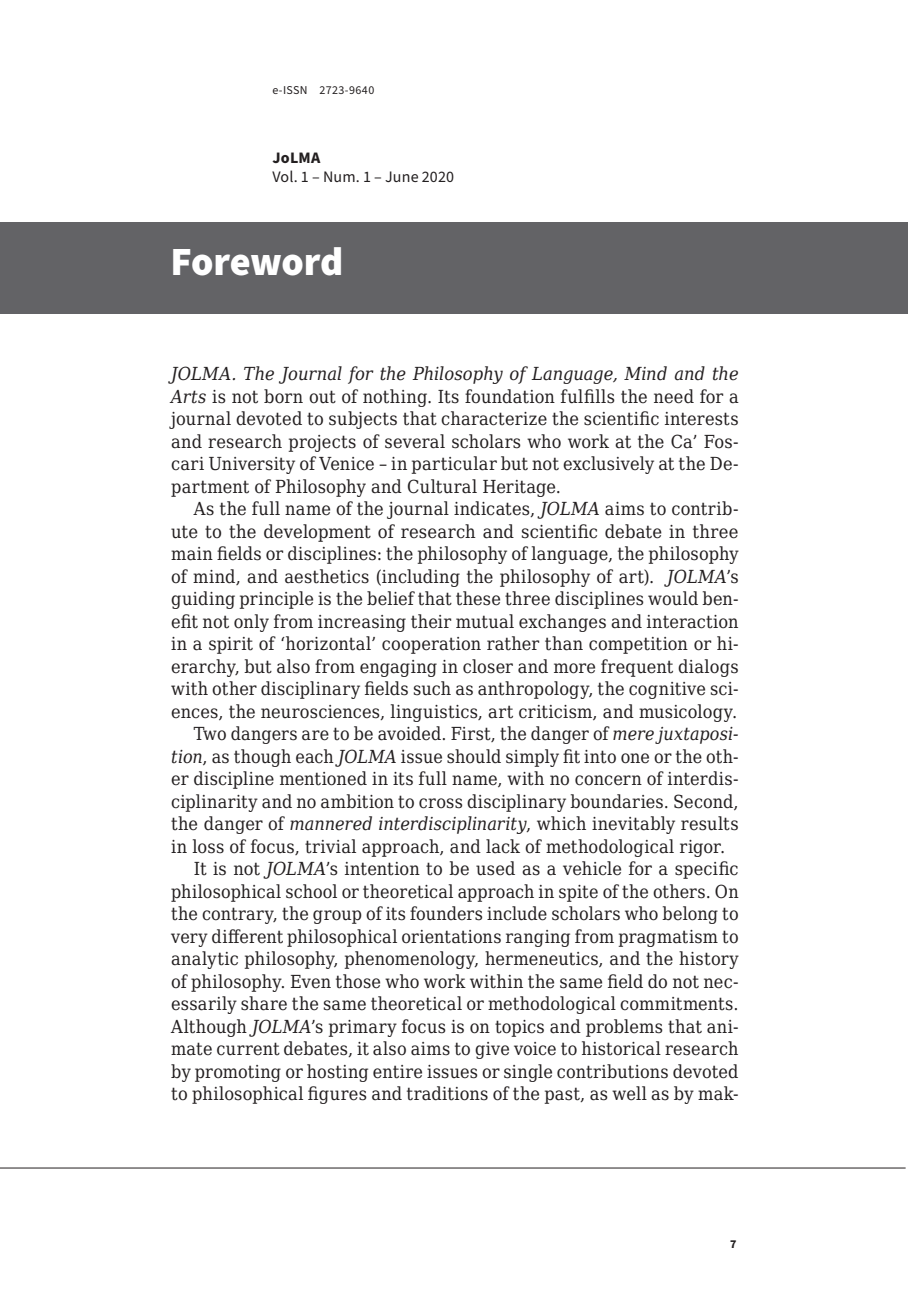
<style>
.page{position:relative;width:908px;height:1304px;background:#fff}
.page>*{position:absolute;margin:0;border:0;box-sizing:border-box;transform-origin:0 0}
.t1{font:900 40px "Source Sans Pro";letter-spacing:-.01em;color:#fff}
.t2{font:18px/22.4px "DejaVu Serif Condensed";letter-spacing:.01em;color:#231f20;text-align:justify}
.t3{font:16px "Source Sans Pro";letter-spacing:.005em;color:#231f20}
.t4{font:700 16px "Source Sans Pro";letter-spacing:.015em;color:#231f20}
.t5{font:12px "Source Sans Pro";letter-spacing:.03em;color:#231f20}
.t6{font:700 12px "Source Sans Pro";color:#231f20}
.s1{font-style:italic}
</style>
<div class="page">
<hr style="left:0;top:1168px;width:905px;height:1px;background:#231f20">
<div style="left:0;top:223px;width:907px;height:91px;background:#636366"></div>
<p class="t5" style="left:272px;top:82px;width:103px">e-ISSN 2723-9640</p>
<p class="t4" style="left:272px;top:147px;width:49px">JoLMA</p>
<p class="t3" style="left:272px;top:166px;width:183px">Vol. 1 – Num. 1 – June 2020</p>
<h1 class="t1" style="left:170px;top:234px;width:174px">Foreword</h1>
<p class="t2" style="left:171px;top:362px;width:568px"><span class="s1">JOLMA. The Journal for the Philosophy of Language, Mind and the Arts</span> is not born out of nothing. Its foundation fulfills the need for a journal devoted to subjects that characterize the scientific interests and research projects of several scholars who work at the Ca’ Fos&shy;cari University of Venice – in particular but not exclusively at the De&shy;partment of Philosophy and Cultural Heritage.</p>
<p class="t2" style="left:194px;top:497px;width:546px">As the full name of the journal indicates, <span class="s1">JOLMA</span> aims to contrib-</p>
<p class="t2" style="left:171px;top:520px;width:568px">ute to the development of research and scientific debate in three</p>
<p class="t2" style="left:171px;top:542px;width:568px">main fields or disciplines: the philosophy of language, the philosophy</p>
<p class="t2" style="left:171px;top:565px;width:568px">of mind, and aesthetics (including the philosophy of art). <span class="s1">JOLMA</span>’s</p>
<p class="t2" style="left:171px;top:587px;width:568px">guiding principle is the belief that these three disciplines would ben-</p>
<p class="t2" style="left:171px;top:610px;width:568px">efit not only from increasing their mutual exchanges and interaction</p>
<p class="t2" style="left:171px;top:632px;width:568px">in a spirit of ‘horizontal’ cooperation rather than competition or hi-</p>
<p class="t2" style="left:171px;top:655px;width:568px">erarchy, but also from engaging in closer and more frequent dialogs</p>
<p class="t2" style="left:171px;top:677px;width:568px">with other disciplinary fields such as anthropology, the cognitive sci-</p>
<p class="t2" style="left:171px;top:700px;width:567px">ences, the neurosciences, linguistics, art criticism, and musicology.</p>
<p class="t2" style="left:194px;top:722px;width:546px">Two dangers are to be avoided. First, the danger of <span class="s1">mere juxtaposi-</span></p>
<p class="t2" style="left:171px;top:745px;width:568px"><span class="s1">tion</span>, as though each <span class="s1">JOLMA</span> issue should simply fit into one or the oth-</p>
<p class="t2" style="left:171px;top:767px;width:568px">er discipline mentioned in its full name, with no concern of interdis-</p>
<p class="t2" style="left:171px;top:790px;width:568px">ciplinarity and no ambition to cross disciplinary boundaries. Second,</p>
<p class="t2" style="left:171px;top:812px;width:568px">the danger of <span class="s1">mannered interdisciplinarity</span>, which inevitably results</p>
<p class="t2" style="left:171px;top:835px;width:555px">in loss of focus, trivial approach, and lack of methodological rigor.</p>
<p class="t2" style="left:194px;top:857px;width:546px">It is not <span class="s1">JOLMA</span>’s intention to be used as a vehicle for a specific</p>
<p class="t2" style="left:171px;top:880px;width:568px">philosophical school or theoretical approach in spite of the others. On</p>
<p class="t2" style="left:171px;top:902px;width:568px">the contrary, the group of its founders include scholars who belong to</p>
<p class="t2" style="left:171px;top:925px;width:568px">very different philosophical orientations ranging from pragmatism to</p>
<p class="t2" style="left:171px;top:947px;width:568px">analytic philosophy, phenomenology, hermeneutics, and the history</p>
<p class="t2" style="left:171px;top:970px;width:568px">of philosophy. Even those who work within the same field do not nec-</p>
<p class="t2" style="left:171px;top:992px;width:568px">essarily share the same theoretical or methodological commitments.</p>
<p class="t2" style="left:171px;top:1015px;width:568px">Although <span class="s1">JOLMA</span>’s primary focus is on topics and problems that ani-</p>
<p class="t2" style="left:171px;top:1037px;width:568px">mate current debates, it also aims to give voice to historical research</p>
<p class="t2" style="left:171px;top:1060px;width:568px">by promoting or hosting entire issues or single contributions devoted</p>
<p class="t2" style="left:171px;top:1082px;width:568px">to philosophical figures and traditions of the past, as well as by mak-</p>
<p class="t6" style="left:729px;top:1236px;width:8px">7</p>
</div>
